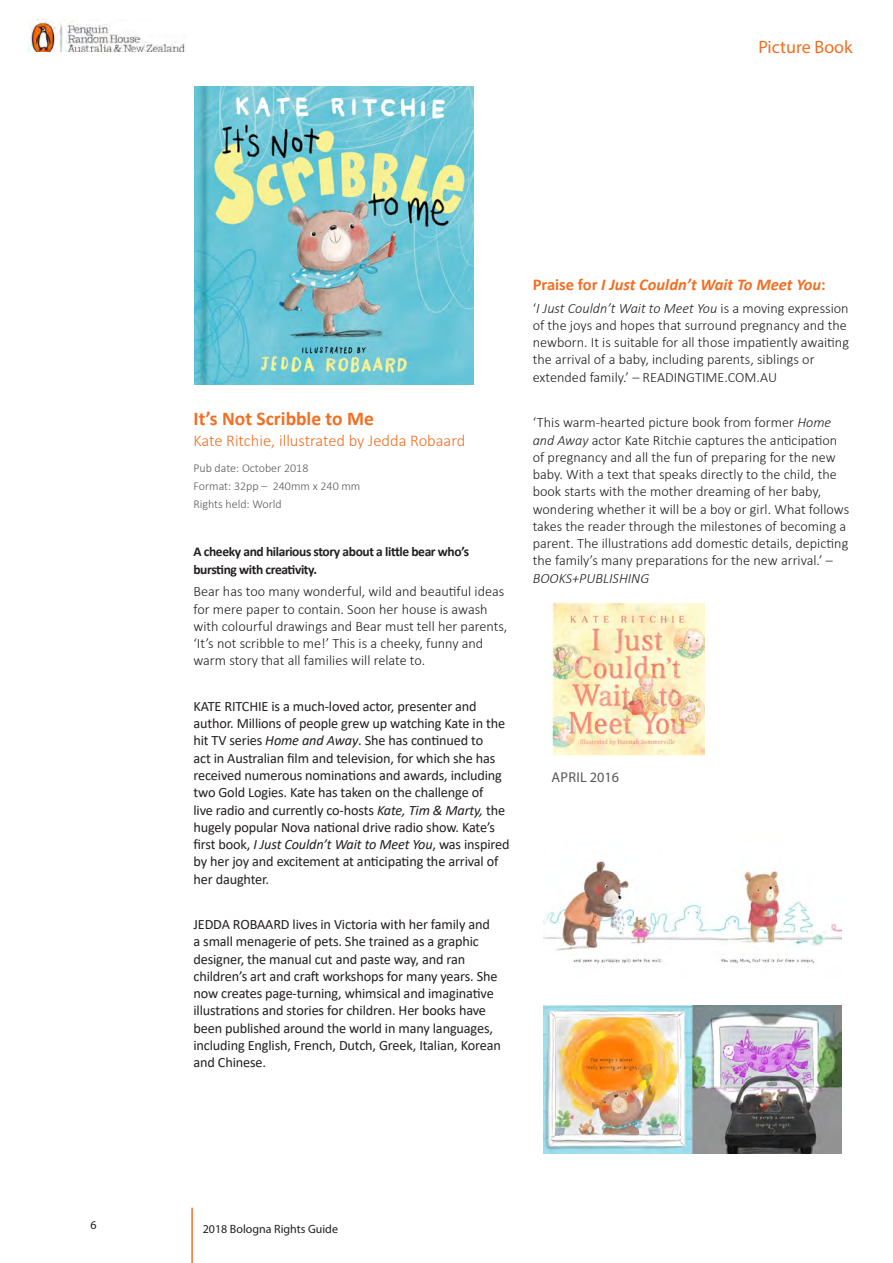
<style>
.page{position:relative;width:893px;height:1263px;background:#fff}
.page>*{position:absolute;margin:0;border:0;box-sizing:border-box;transform-origin:0 0}
.Book_Title{font:700 19.5px "Calibri";color:#f36e21}
.t1{font:18px "Myriad Pro";color:#f36e21}
.Author_Name{font:300 16.5px "Calibri";color:#f36e21}
.Body_Text{font:italic 700 16.5px "Calibri";color:#f36e21}
.Body_Text-2{font:300 14.25px/17.2px "Calibri";color:#231f20}
.Author_Bio{font:14.25px/17.2px "Calibri";letter-spacing:-.01em;color:#231f20}
.Info{font:14.25px "Myriad Pro";letter-spacing:.02em;color:#57585a}
.Strapline{font:700 13.5px/17.2px "Calibri";letter-spacing:-.03em;color:#231f20}
.Info-2{font:300 12px "Calibri";color:#57585a}
.t2{font:12px "Myriad Pro";color:#231f20}
.s1{font-style:italic}
.s2{font-style:normal}
</style>
<div class="page">
<hr style="left:191px;top:1208px;width:2px;height:55px;background:#f36e21">
<img style="left:28px;top:19px;width:157px;height:32px">
<img style="left:195px;top:87px;width:278px;height:298px">
<img style="left:551px;top:601px;width:153px;height:154px">
<img style="left:544px;top:860px;width:297px;height:104px">
<img style="left:544px;top:1005px;width:297px;height:149px">
<p class="t1" style="left:758px;top:36px;width:96px">Picture Book</p>
<p class="Book_Title" style="left:193px;top:405px;width:182px">It’s Not Scribble to Me</p>
<p class="Author_Name" style="left:193px;top:430px;width:273px">Kate Ritchie, illustrated by Jedda Robaard</p>
<p class="Info-2" style="left:193px;top:461px;width:116px">Pub date: October 2018</p>
<p class="Info-2" style="left:193px;top:479px;width:168px">Format: 32pp – 240mm x 240 mm</p>
<p class="Info-2" style="left:193px;top:497px;width:90px">Rights held: World</p>
<p class="Strapline" style="left:193px;top:543px;width:277px">A cheeky and hilarious story about a little bear who’s bursting with creativity.</p>
<p class="Body_Text-2" style="left:193px;top:583px;width:315px">Bear has too many wonderful, wild and beautiful ideas for mere paper to contain. Soon her house is awash with colourful drawings and Bear must tell her parents, ‘It’s not scribble to me!’ This is a cheeky, funny and warm story that all families will relate to.</p>
<p class="Author_Bio" style="left:193px;top:697px;width:318px">KATE RITCHIE is a much-loved actor, presenter and author. Millions of people grew up watching Kate in the hit TV series <span class="s1">Home and Away</span>. She has continued to<br>act in Australian film and television, for which she has received numerous nominations and awards, including two Gold Logies. Kate has taken on the challenge of<br>live radio and currently co-hosts <span class="s1">Kate, Tim &amp; Marty,</span> the hugely popular Nova national drive radio show. Kate’s first book, <span class="s1">I Just Couldn’t Wait to Meet You</span>, was inspired by her joy and excitement at anticipating the arrival of her daughter.</p>
<p class="Author_Bio" style="left:193px;top:915px;width:309px">JEDDA ROBAARD lives in Victoria with her family and<br>a small menagerie of pets. She trained as a graphic designer, the manual cut and paste way, and ran children’s art and craft workshops for many years. She now creates page-turning, whimsical and imaginative illustrations and stories for children. Her books have been published around the world in many languages, including English, French, Dutch, Greek, Italian, Korean and Chinese.</p>
<p class="Body_Text" style="left:533px;top:273px;width:294px"><span class="s2">Praise for</span> I Just Couldn’t Wait To Meet You<span class="s2">:</span></p>
<p class="Body_Text-2" style="left:533px;top:299px;width:318px">‘<span class="s1">I Just Couldn’t Wait to Meet You</span> is a moving expression of the joys and hopes that surround pregnancy and the newborn. It is suitable for all those impatiently awaiting the arrival of a baby, including parents, siblings or extended family.’ – READINGTIME.COM.AU</p>
<p class="Body_Text-2" style="left:533px;top:414px;width:318px">‘This warm-hearted picture book from former <span class="s1">Home and Away</span> actor Kate Ritchie captures the anticipation of pregnancy and all the fun of preparing for the new baby. With a text that speaks directly to the child, the book starts with the mother dreaming of her baby, wondering whether it will be a boy or girl. What follows takes the reader through the milestones of becoming a parent. The illustrations add domestic details, depicting the family’s many preparations for the new arrival.’ – <span class="s1">BOOKS+PUBLISHING</span></p>
<p class="Info" style="left:551px;top:768px;width:69px">APRIL 2016</p>
<p class="t2" style="left:90px;top:1218px;width:8px">6</p>
<p class="t2" style="left:203px;top:1221px;width:137px">2018 Bologna Rights Guide</p>
</div>
